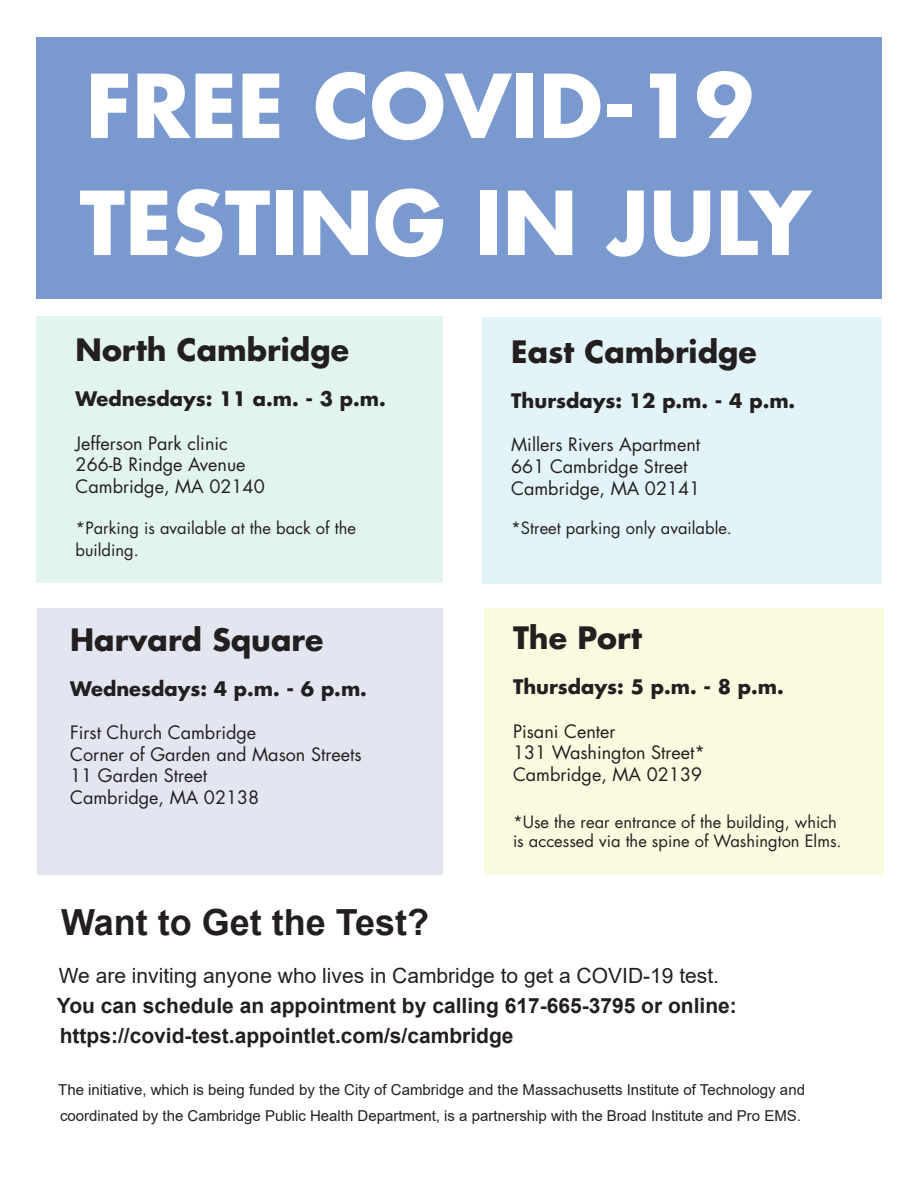
<style>
.page{position:relative;width:918px;height:1188px;background:#fff}
.page>*{position:absolute;margin:0;border:0;box-sizing:border-box;transform-origin:0 0}
.t1{font:700 85.5px "Futura Std";color:#fff}
.t2{font:700 36px "Arial";color:#231f20}
.t3{font:700 30px "Futura Std";color:#231f20}
.t4{font:700 21px "Arial";color:#231f20}
.t5{font:21px "Arial";color:#231f20}
.t6{font:700 19.5px "Futura Std";color:#231f20}
.t7{font:18px "Futura Std";color:#231f20}
.t8{font:16.5px/21.6px "Futura Std";color:#231f20}
.t9{font:15px/25.5px "Arial";color:#231f20}
</style>
<div class="page">
<div style="left:36px;top:37px;width:846px;height:262px;background:#7999cf"></div>
<div style="left:36px;top:317px;width:407px;height:266px;background:#e2f4ef"></div>
<div style="left:482px;top:317px;width:400px;height:266px;background:#e2f4f7"></div>
<div style="left:37px;top:608px;width:406px;height:266px;background:#e3e5f1"></div>
<div style="left:484px;top:608px;width:399px;height:266px;background:#fafadf"></div>
<p class="t1" style="left:86px;top:49px;width:670px">FREE COVID-19</p>
<p class="t1" style="left:80px;top:166px;width:733px">TESTING IN JULY</p>
<p class="t3" style="left:76px;top:330px;width:275px">North Cambridge</p>
<p class="t6" style="left:76px;top:386px;width:312px">Wednesdays: 11 a.m. - 3 p.m.</p>
<p class="t7" style="left:76px;top:431px;width:154px">Jefferson Park clinic</p>
<p class="t7" style="left:76px;top:453px;width:172px">266-B Rindge Avenue</p>
<p class="t7" style="left:76px;top:475px;width:191px">Cambridge, MA 02140</p>
<p class="t8" style="left:76px;top:517px;width:282px">*Parking is available at the back of the building.</p>
<p class="t3" style="left:70px;top:620px;width:255px">Harvard Square</p>
<p class="t6" style="left:70px;top:676px;width:298px">Wednesdays: 4 p.m. - 6 p.m.</p>
<p class="t7" style="left:70px;top:721px;width:188px">First Church Cambridge</p>
<p class="t7" style="left:70px;top:743px;width:293px">Corner of Garden and Mason Streets</p>
<p class="t7" style="left:70px;top:764px;width:139px">11 Garden Street</p>
<p class="t7" style="left:70px;top:786px;width:191px">Cambridge, MA 02138</p>
<p class="t2" style="left:61px;top:897px;width:369px">Want to Get the Test?</p>
<p class="t3" style="left:511px;top:332px;width:247px">East Cambridge</p>
<p class="t6" style="left:511px;top:388px;width:286px">Thursdays: 12 p.m. - 4 p.m.</p>
<p class="t7" style="left:511px;top:433px;width:191px">Millers Rivers Apartment</p>
<p class="t7" style="left:511px;top:455px;width:178px">661 Cambridge Street</p>
<p class="t7" style="left:511px;top:476px;width:191px">Cambridge, MA 02141</p>
<p class="t8" style="left:511px;top:517px;width:222px">*Street parking only available.</p>
<p class="t3" style="left:513px;top:618px;width:131px">The Port</p>
<p class="t6" style="left:513px;top:674px;width:272px">Thursdays: 5 p.m. - 8 p.m.</p>
<p class="t7" style="left:513px;top:719px;width:104px">Pisani Center</p>
<p class="t7" style="left:513px;top:741px;width:194px">131 Washington Street*</p>
<p class="t7" style="left:513px;top:763px;width:191px">Cambridge, MA 02139</p>
<p class="t8" style="left:513px;top:812px;width:330px;line-height:19.8px">*Use the rear entrance of the building, which is accessed via the spine of Washington Elms.</p>
<p class="t5" style="left:59px;top:961px;width:662px">We are inviting anyone who lives in Cambridge to get a COVID-19 test.</p>
<p class="t4" style="left:57px;top:991px;width:681px">You can schedule an appointment by calling 617-665-3795 or online:</p>
<p class="t4" style="left:60px;top:1021px;width:455px">https://covid-test.appointlet.com/s/cambridge</p>
<p class="t9" style="left:58px;top:1077px;width:748px">The initiative, which is being funded by the City of Cambridge and the Massachusetts Institute of Technology and coordinated by the Cambridge Public Health Department, is a partnership with the Broad Institute and Pro EMS.</p>
</div>
